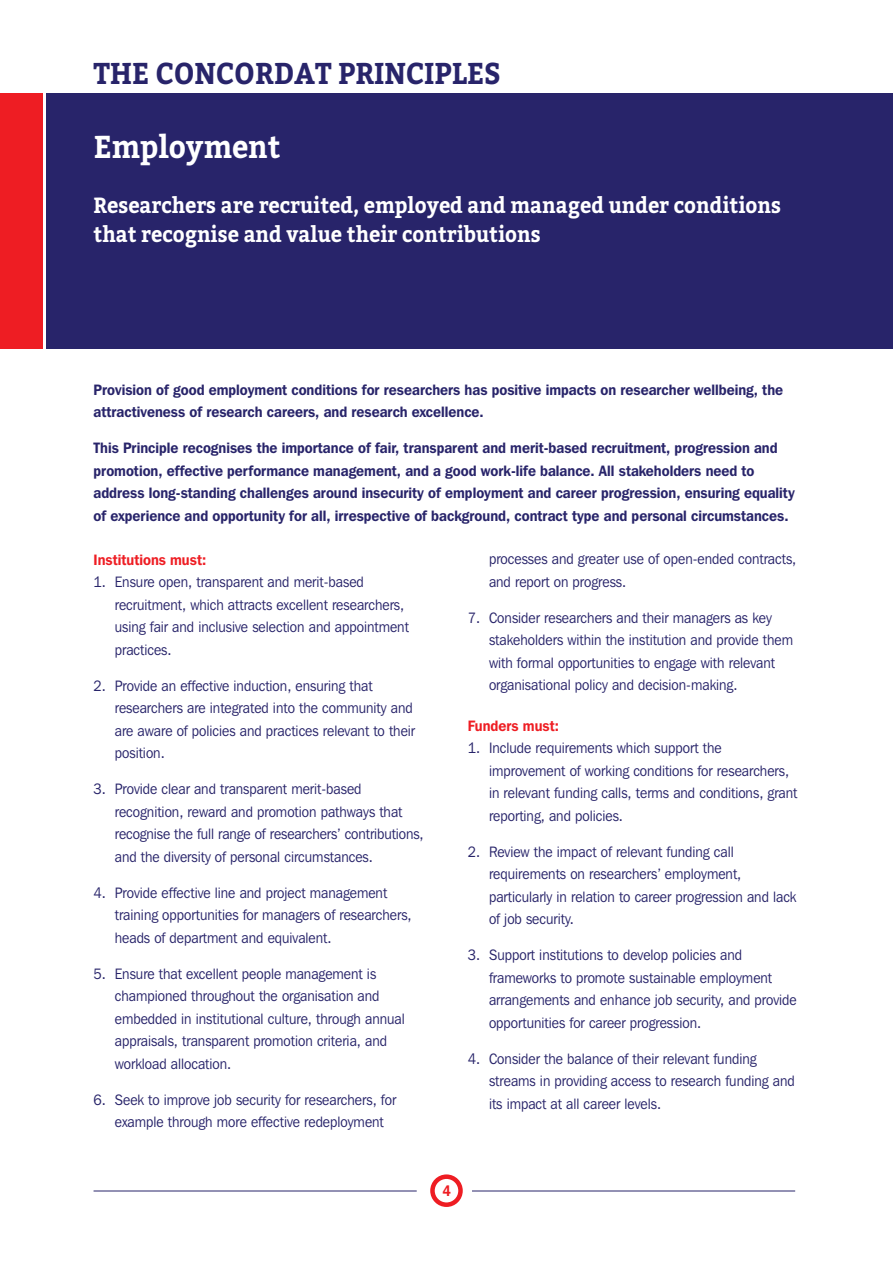
<style>
.page{position:relative;width:893px;height:1263px;background:#fff}
.page>*{position:absolute;margin:0;border:0;box-sizing:border-box;transform-origin:0 0}
.t1{font:700 31.5px "Bitter";color:#fff;scale:.92 1}
.t2{font:700 30px "Bitter";color:#28246a;scale:.92 1}
.t3{font:700 21.9px/28.5px "Bitter";color:#fff;scale:.92 1}
.t4{font:15px/22.5px "Franklin Gothic IT Cby BT";color:#28246a;scale:.92 1}
.t5{font:600 15px/22.5px "Franklin Gothic IT Cby BT";color:#28246a;scale:.92 1}
.t6{font:600 15px "Franklin Gothic IT Cby BT";color:#ee1d23;scale:.92 1}
</style>
<div class="page">
<div style="left:47px;top:94px;width:846px;height:255px;background:#28246a"></div>
<div style="left:0;top:94px;width:43px;height:255px;background:#ee1d23"></div>
<hr style="left:94px;top:1191px;width:323px;height:1px;background:#28246a">
<hr style="left:472px;top:1191px;width:323px;height:1px;background:#28246a">
<div style="left:430px;top:1174px;width:33px;height:33px;border:4px solid #ee1d23;border-radius:50%"></div>
<h2 class="t2" style="left:94px;top:55px;width:444px">THE CONCORDAT PRINCIPLES</h2>
<h1 class="t1" style="left:94px;top:127px;width:205px">Employment</h1>
<h3 class="t3" style="left:94px;top:191px;width:749px">Researchers are recruited, employed and managed under conditions that recognise and value their contributions</h3>
<p class="t5" style="left:94px;top:378px;width:751px">Provision of good employment conditions for researchers has positive impacts on researcher wellbeing, the attractiveness of research careers, and research excellence.</p>
<p class="t5" style="left:94px;top:436px;width:764px">This Principle recognises the importance of fair, transparent and merit-based recruitment, progression and promotion, effective performance management, and a good work-life balance. All stakeholders need to address long-standing challenges around insecurity of employment and career progression, ensuring equality of experience and opportunity for all, irrespective of background, contract type and personal circumstances.</p>
<p class="t6" style="left:94px;top:550px;width:124px">Institutions must:</p>
<p class="t4" style="left:115px;top:571px;width:321px;text-indent:-21px">1. Ensure open, transparent and merit-based recruitment, which attracts excellent researchers, using fair and inclusive selection and appointment practices.</p>
<p class="t4" style="left:115px;top:674px;width:328px;text-indent:-21px">2. Provide an effective induction, ensuring that researchers are integrated into the community and are aware of policies and practices relevant to their position.</p>
<p class="t4" style="left:115px;top:778px;width:337px;text-indent:-21px">3. Provide clear and transparent merit-based recognition, reward and promotion pathways that recognise the full range of researchers’ contributions, and the diversity of personal circumstances.</p>
<p class="t4" style="left:115px;top:881px;width:324px;text-indent:-21px">4. Provide effective line and project management training opportunities for managers of researchers, heads of department and equivalent.</p>
<p class="t4" style="left:115px;top:962px;width:317px;text-indent:-21px">5. Ensure that excellent people management is championed throughout the organisation and embedded in institutional culture, through annual appraisals, transparent promotion criteria, and workload allocation.</p>
<p class="t4" style="left:94px;top:1088px;width:331px;text-align:center">6. Seek to improve job security for researchers, for example through more effective redeployment</p>
<p class="t4" style="left:489px;top:548px;width:336px">processes and greater use of open-ended contracts, and report on progress.</p>
<p class="t4" style="left:489px;top:606px;width:332px;text-indent:-21px">7. Consider researchers and their managers as key stakeholders within the institution and provide them with formal opportunities to engage with relevant organisational policy and decision-making.</p>
<p class="t6" style="left:468px;top:716px;width:101px">Funders must:</p>
<p class="t4" style="left:489px;top:737px;width:337px;text-indent:-21px">1. Include requirements which support the improvement of working conditions for researchers, in relevant funding calls, terms and conditions, grant reporting, and policies.</p>
<p class="t4" style="left:489px;top:840px;width:336px;text-indent:-21px">2. Review the impact of relevant funding call requirements on researchers’ employment, particularly in relation to career progression and lack of job security.</p>
<p class="t4" style="left:489px;top:944px;width:336px;text-indent:-21px">3. Support institutions to develop policies and frameworks to promote sustainable employment arrangements and enhance job security, and provide opportunities for career progression.</p>
<p class="t4" style="left:489px;top:1047px;width:334px;text-indent:-21px">4. Consider the balance of their relevant funding streams in providing access to research funding and its impact at all career levels.</p>
<p class="t6" style="left:442px;top:1181px;width:11px">4</p>
</div>
